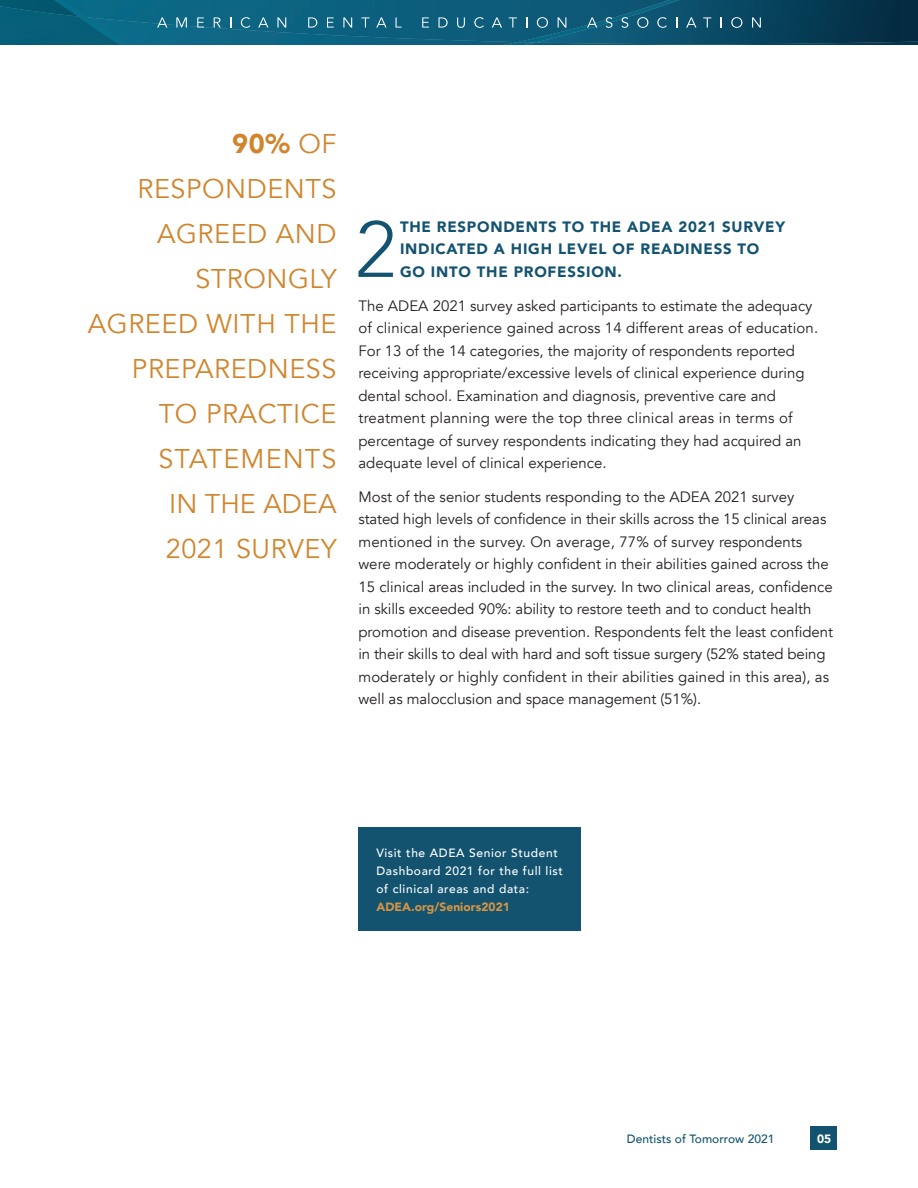
<style>
.page{position:relative;width:918px;height:1188px;background:#fff}
.page>*{position:absolute;margin:0;border:0;box-sizing:border-box;transform-origin:0 0}
.Finding{font:300 78.6px "Avenir";color:#135370}
.Pull_Quote{font:27px/45px "Avenir";letter-spacing:.02em;color:#d0852d;text-align:right}
.Body{font:15px/22.5px "Avenir";color:#231f20}
.Finding-2{font:900 15px/22.5px "Avenir";letter-spacing:.05em;color:#135370}
.Small_Body{font:500 12px/18px "Avenir";letter-spacing:.05em;color:#fff}
.t1{font:500 12px "Avenir";color:#135370}
.t2{font:900 12px "Avenir";color:#fff}
.s1{font-weight:900}
.s2{font-weight:900;color:#d69444}
</style>
<div class="page">
<div style="left:810px;top:1126px;width:27px;height:24px;background:#135370"></div>
<svg style="left:0;top:0;width:918px;height:45px;background:#0b5773"></svg>
<svg style="left:157px;top:17px;width:10px;height:11px"></svg>
<svg style="left:176px;top:17px;width:11px;height:11px"></svg>
<svg style="left:197px;top:17px;width:7px;height:11px"></svg>
<svg style="left:214px;top:17px;width:7px;height:11px"></svg>
<svg style="left:241px;top:17px;width:9px;height:11px"></svg>
<svg style="left:258px;top:17px;width:11px;height:11px"></svg>
<svg style="left:277px;top:17px;width:9px;height:11px"></svg>
<svg style="left:308px;top:17px;width:9px;height:11px"></svg>
<svg style="left:327px;top:17px;width:7px;height:11px"></svg>
<svg style="left:343px;top:17px;width:9px;height:11px"></svg>
<svg style="left:361px;top:17px;width:9px;height:11px"></svg>
<svg style="left:376px;top:17px;width:11px;height:11px"></svg>
<svg style="left:396px;top:17px;width:6px;height:11px"></svg>
<svg style="left:422px;top:17px;width:7px;height:11px"></svg>
<svg style="left:438px;top:17px;width:10px;height:11px"></svg>
<svg style="left:457px;top:17px;width:8px;height:11px"></svg>
<svg style="left:474px;top:17px;width:10px;height:11px"></svg>
<svg style="left:492px;top:17px;width:10px;height:11px"></svg>
<svg style="left:509px;top:17px;width:8px;height:11px"></svg>
<svg style="left:537px;top:17px;width:11px;height:11px"></svg>
<svg style="left:558px;top:17px;width:8px;height:11px"></svg>
<svg style="left:587px;top:17px;width:10px;height:11px"></svg>
<svg style="left:606px;top:17px;width:6px;height:11px"></svg>
<svg style="left:621px;top:17px;width:7px;height:11px"></svg>
<svg style="left:637px;top:17px;width:11px;height:11px"></svg>
<svg style="left:657px;top:17px;width:10px;height:11px"></svg>
<svg style="left:686px;top:17px;width:10px;height:11px"></svg>
<svg style="left:703px;top:17px;width:8px;height:11px"></svg>
<svg style="left:731px;top:17px;width:11px;height:11px"></svg>
<svg style="left:752px;top:17px;width:9px;height:11px"></svg>
<div style="left:358px;top:827px;width:223px;height:104px;background:#135370"></div>
<p class="Pull_Quote" style="left:88px;top:122px;width:250px"><span class="s1">90%</span> OF<br>RESPONDENTS<br>AGREED AND<br>STRONGLY<br>AGREED WITH THE<br>PREPAREDNESS<br>TO PRACTICE<br>STATEMENTS<br>IN THE ADEA<br>2021 SURVEY</p>
<p class="Finding" style="left:355px;top:203px;width:42px">2</p>
<p class="Finding-2" style="left:400px;top:215px;width:387px">THE RESPONDENTS TO THE ADEA 2021 SURVEY<br>INDICATED A HIGH LEVEL OF READINESS TO<br>GO INTO THE PROFESSION.</p>
<p class="Body" style="left:358px;top:295px;width:461px">The ADEA 2021 survey asked participants to estimate the adequacy of clinical experience gained across 14 different areas of education.<br>For 13 of the 14 categories, the majority of respondents reported receiving appropriate/excessive levels of clinical experience during dental school. Examination and diagnosis, preventive care and treatment planning were the top three clinical areas in terms of percentage of survey respondents indicating they had acquired an adequate level of clinical experience.</p>
<p class="Body" style="left:358px;top:486px;width:476px">Most of the senior students responding to the ADEA 2021 survey stated high levels of confidence in their skills across the 15 clinical areas mentioned in the survey. On average, 77% of survey respondents were moderately or highly confident in their abilities gained across the 15 clinical areas included in the survey. In two clinical areas, confidence in skills exceeded 90%: ability to restore teeth and to conduct health promotion and disease prevention. Respondents felt the least confident in their skills to deal with hard and soft tissue surgery (52% stated being moderately or highly confident in their abilities gained in this area), as well as malocclusion and space management (51%).</p>
<p class="Small_Body" style="left:376px;top:843px;width:188px">Visit the ADEA Senior Student<br>Dashboard 2021 for the full list of clinical areas and data:<br><span class="s2">ADEA.org/Seniors2021</span></p>
<p class="t1" style="left:627px;top:1128px;width:149px">Dentists of Tomorrow 2021</p>
<p class="t2" style="left:817px;top:1129px;width:16px">05</p>
</div>
